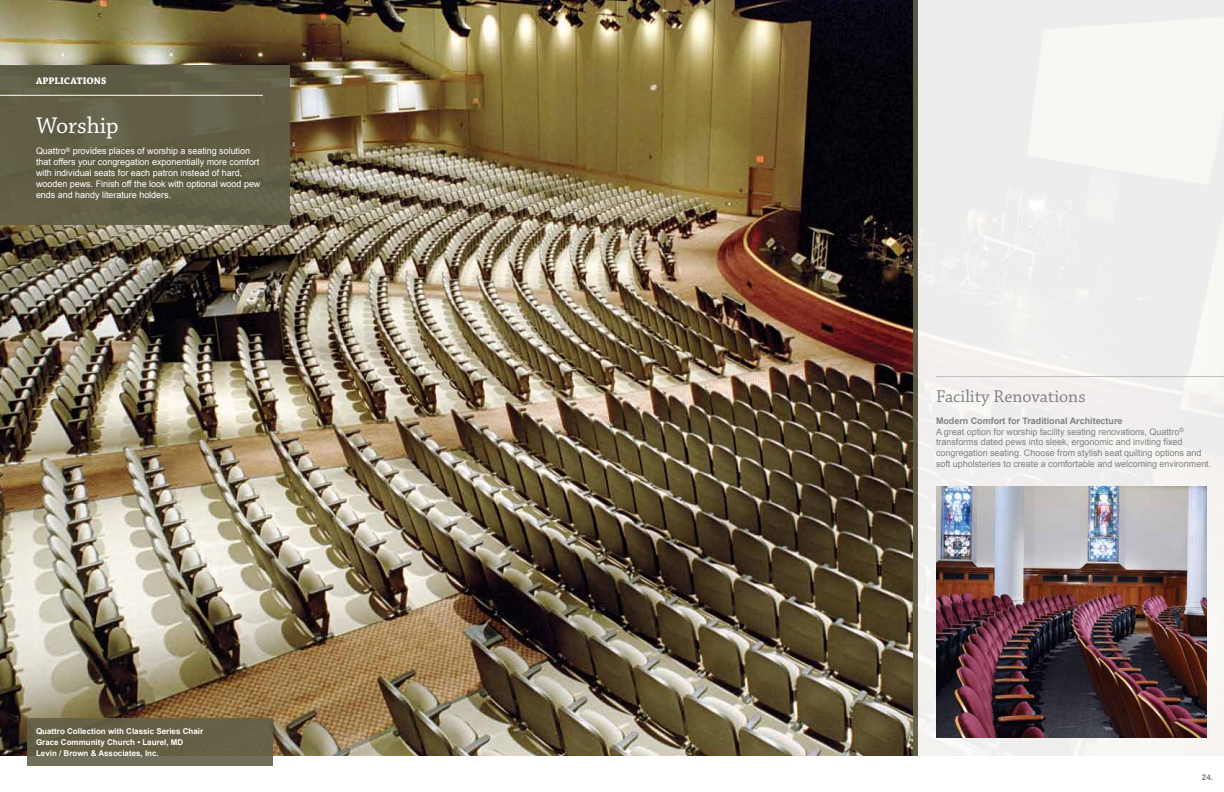
<style>
.page{position:relative;width:1224px;height:792px;background:#fff}
.page>*{position:absolute;margin:0;border:0;box-sizing:border-box;transform-origin:0 0}
.t1{font:24px "Chaparral Pro";color:#fff}
.t2{font:18px "Chaparral Pro";color:#808285}
.t3{font:700 10px "Chaparral Pro";color:#fff}
.t4{font:9px/10.8px "Arial";letter-spacing:-.005em;color:#808285}
.t5{font:9px/10.8px "Arial";letter-spacing:-.005em;color:#fff}
.t6{font:700 8px/11px "Arial";color:#fff}
.t7{font:700 8px "Arial";color:#808285}
.s1{font-weight:700}
</style>
<div class="page">
<img style="left:0;top:0;width:913px;height:756px">
<svg style="left:913px;top:0;width:311px;height:756px;fill:#f0eeee"></svg>
<img style="left:936px;top:486px;width:270px;height:252px">
<hr style="left:936px;top:376px;width:288px;height:1px;background:#bcbec0">
<div style="left:27px;top:718px;width:245px;height:48px;background:linear-gradient(to bottom,#615b40,#6e6a53)"></div>
<div style="left:0;top:66px;width:289px;height:159px;background:#615f47"></div>
<hr style="left:0;top:95px;width:263px;height:1px;background:#fff">
<p class="t3" style="left:36px;top:75px;width:72px">APPLICATIONS</p>
<h1 class="t1" style="left:36px;top:112px;width:84px">Worship</h1>
<p class="t5" style="left:36px;top:146px;width:226px">Quattro<sup>®</sup> provides places of worship a seating solution that offers your congregation exponentially more comfort with individual seats for each patron instead of hard, wooden pews. Finish off the look with optional wood pew ends and handy literature holders.</p>
<p class="t6" style="left:36px;top:726px;width:169px">Quattro Collection with Classic Series Chair<br>Grace Community Church • Laurel, MD<br>Levin / Brown &amp; Associates, Inc.</p>
<h2 class="t2" style="left:936px;top:386px;width:151px">Facility Renovations</h2>
<p class="t4" style="left:936px;top:415px;width:277px"><span class="s1">Modern Comfort for Traditional Architecture<br></span>A great option for worship facility seating renovations, Quattro<sup>® </sup>transforms dated pews into sleek, ergonomic and inviting fixed congregation seating. Choose from stylish seat quilting options and soft upholsteries to create a comfortable and welcoming environment.</p>
<p class="t7" style="left:1202px;top:772px;width:13px">24.</p>
</div>
